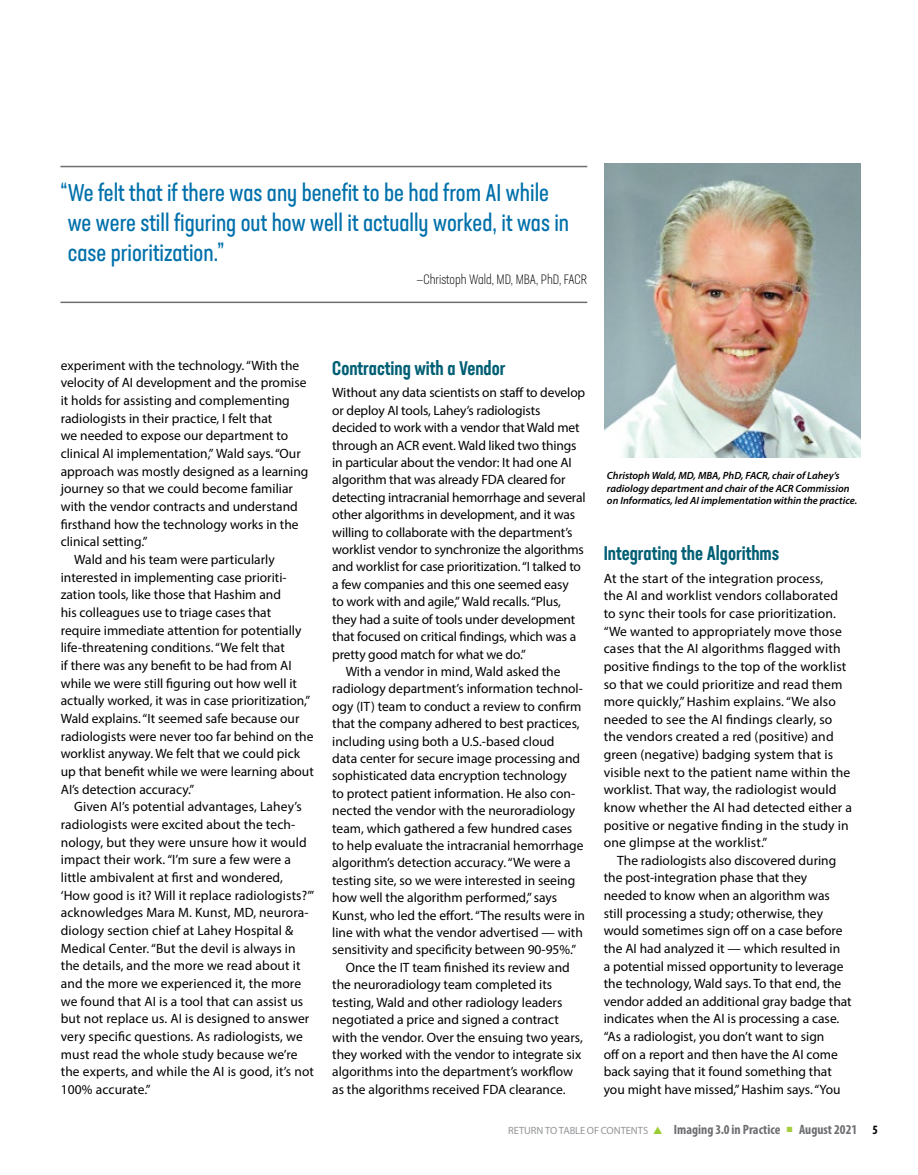
<style>
.page{position:relative;width:918px;height:1175px;background:#fff}
.page>*{position:absolute;margin:0;border:0;box-sizing:border-box;transform-origin:0 0}
.t1{font:24px/30px "Neusa Next Std Compact";color:#0070aa}
.t2{font:500 19.5px "Neusa Next Std Compact";color:#005f74}
.t3{font:13.5px/17.5px "Myriad Pro";color:#000}
.t4{font:700 condensed 13.5px "Myriad Pro";color:#6d6e71}
.t5{font:300 13.5px "Neusa Next Std Compact";color:#000}
.t6{font:italic 600 10.5px/12.6px "Myriad Pro";color:#000}
.s1{font-weight:400;font-stretch:normal;font-size:10.5px;color:#939598}
.s2{color:#9c3}
.s3{font-size:12.75px;color:#000}
</style>
<div class="page">
<img style="left:605px;top:164px;width:255px;height:294px">
<hr style="left:60px;top:166px;width:527px;height:1px;background:#6d6e71">
<hr style="left:60px;top:301px;width:527px;height:2px;background:#6d6e71">
<h1 class="t1" style="left:68px;top:177px;width:503px;text-indent:-7px">“We felt that if there was any benefit to be had from AI while we were still figuring out how well it actually worked, it was in case prioritization.”</h1>
<p class="t5" style="left:416px;top:271px;width:172px">—Christoph Wald, MD, MBA, PhD, FACR</p>
<p class="t3" style="left:61px;top:356px;width:240px">experiment with the technology. “With the</p>
<p class="t3" style="left:61px;top:374px;width:247px">velocity of AI development and the promise</p>
<p class="t3" style="left:61px;top:391px;width:230px">it holds for assisting and complementing</p>
<p class="t3" style="left:61px;top:409px;width:213px">radiologists in their practice, I felt that</p>
<p class="t3" style="left:61px;top:427px;width:229px">we needed to expose our department to</p>
<p class="t3" style="left:61px;top:444px;width:242px">clinical AI implementation,” Wald says. “Our</p>
<p class="t3" style="left:61px;top:462px;width:249px">approach was mostly designed as a learning</p>
<p class="t3" style="left:61px;top:480px;width:234px">journey so that we could become familiar</p>
<p class="t3" style="left:61px;top:497px;width:239px">with the vendor contracts and understand</p>
<p class="t3" style="left:61px;top:515px;width:239px">firsthand how the technology works in the</p>
<p class="t3" style="left:61px;top:533px;width:88px">clinical setting.”</p>
<p class="t3" style="left:74px;top:550px;width:202px">Wald and his team were particularly</p>
<p class="t3" style="left:61px;top:568px;width:227px">interested in implementing case prioriti-</p>
<p class="t3" style="left:61px;top:586px;width:222px">zation tools, like those that Hashim and</p>
<p class="t3" style="left:61px;top:603px;width:212px">his colleagues use to triage cases that</p>
<p class="t3" style="left:61px;top:621px;width:242px">require immediate attention for potentially</p>
<p class="t3" style="left:61px;top:639px;width:226px">life-threatening conditions. “We felt that</p>
<p class="t3" style="left:61px;top:656px;width:233px">if there was any benefit to be had from AI</p>
<p class="t3" style="left:61px;top:674px;width:238px">while we were still figuring out how well it</p>
<p class="t3" style="left:61px;top:691px;width:251px">actually worked, it was in case prioritization,”</p>
<p class="t3" style="left:61px;top:709px;width:240px">Wald explains. “It seemed safe because our</p>
<p class="t3" style="left:61px;top:727px;width:254px">radiologists were never too far behind on the</p>
<p class="t3" style="left:61px;top:744px;width:241px">worklist anyway. We felt that we could pick</p>
<p class="t3" style="left:61px;top:762px;width:255px">up that benefit while we were learning about</p>
<p class="t3" style="left:61px;top:780px;width:135px">AI’s detection accuracy.”</p>
<p class="t3" style="left:74px;top:797px;width:229px">Given AI’s potential advantages, Lahey’s</p>
<p class="t3" style="left:61px;top:815px;width:236px">radiologists were excited about the tech-</p>
<p class="t3" style="left:61px;top:833px;width:247px">nology, but they were unsure how it would</p>
<p class="t3" style="left:61px;top:850px;width:232px">impact their work. “I’m sure a few were a</p>
<p class="t3" style="left:61px;top:868px;width:224px">little ambivalent at first and wondered,</p>
<p class="t3" style="left:61px;top:886px;width:255px">‘How good is it? Will it replace radiologists?’”</p>
<p class="t3" style="left:61px;top:903px;width:249px">acknowledges Mara M. Kunst, MD, neurora-</p>
<p class="t3" style="left:61px;top:921px;width:234px">diology section chief at Lahey Hospital &amp;</p>
<p class="t3" style="left:61px;top:939px;width:237px">Medical Center. “But the devil is always in</p>
<p class="t3" style="left:61px;top:956px;width:241px">the details, and the more we read about it</p>
<p class="t3" style="left:61px;top:974px;width:242px">and the more we experienced it, the more</p>
<p class="t3" style="left:61px;top:992px;width:244px">we found that AI is a tool that can assist us</p>
<p class="t3" style="left:61px;top:1009px;width:250px">but not replace us. AI is designed to answer</p>
<p class="t3" style="left:61px;top:1027px;width:244px">very specific questions. As radiologists, we</p>
<p class="t3" style="left:61px;top:1045px;width:238px">must read the whole study because we’re</p>
<p class="t3" style="left:61px;top:1062px;width:255px">the experts, and while the AI is good, it’s not</p>
<p class="t3" style="left:61px;top:1080px;width:92px">100% accurate.”</p>
<h2 class="t2" style="left:332px;top:355px;width:175px">Contracting with a Vendor</h2>
<p class="t3" style="left:332px;top:384px;width:255px">Without any data scientists on staff to develop</p>
<p class="t3" style="left:332px;top:401px;width:210px">or deploy AI tools, Lahey’s radiologists</p>
<p class="t3" style="left:332px;top:418px;width:249px">decided to work with a vendor that Wald met</p>
<p class="t3" style="left:332px;top:436px;width:246px">through an ACR event. Wald liked two things</p>
<p class="t3" style="left:332px;top:453px;width:241px">in particular about the vendor: It had one AI</p>
<p class="t3" style="left:332px;top:471px;width:235px">algorithm that was already FDA cleared for</p>
<p class="t3" style="left:332px;top:488px;width:255px">detecting intracranial hemorrhage and several</p>
<p class="t3" style="left:332px;top:506px;width:244px">other algorithms in development, and it was</p>
<p class="t3" style="left:332px;top:523px;width:242px">willing to collaborate with the department’s</p>
<p class="t3" style="left:332px;top:540px;width:253px">worklist vendor to synchronize the algorithms</p>
<p class="t3" style="left:332px;top:558px;width:250px">and worklist for case prioritization. “I talked to</p>
<p class="t3" style="left:332px;top:575px;width:238px">a few companies and this one seemed easy</p>
<p class="t3" style="left:332px;top:593px;width:230px">to work with and agile,” Wald recalls. “Plus,</p>
<p class="t3" style="left:332px;top:610px;width:245px">they had a suite of tools under development</p>
<p class="t3" style="left:332px;top:627px;width:246px">that focused on critical findings, which was a</p>
<p class="t3" style="left:332px;top:645px;width:195px">pretty good match for what we do.”</p>
<p class="t3" style="left:346px;top:662px;width:216px">With a vendor in mind, Wald asked the</p>
<p class="t3" style="left:332px;top:680px;width:252px">radiology department’s information technol-</p>
<p class="t3" style="left:332px;top:697px;width:251px">ogy (IT) team to conduct a review to confirm</p>
<p class="t3" style="left:332px;top:714px;width:249px">that the company adhered to best practices,</p>
<p class="t3" style="left:332px;top:732px;width:224px">including using both a U.S.-based cloud</p>
<p class="t3" style="left:332px;top:749px;width:250px">data center for secure image processing and</p>
<p class="t3" style="left:332px;top:767px;width:236px">sophisticated data encryption technology</p>
<p class="t3" style="left:332px;top:784px;width:244px">to protect patient information. He also con-</p>
<p class="t3" style="left:332px;top:801px;width:245px">nected the vendor with the neuroradiology</p>
<p class="t3" style="left:332px;top:819px;width:242px">team, which gathered a few hundred cases</p>
<p class="t3" style="left:332px;top:836px;width:253px">to help evaluate the intracranial hemorrhage</p>
<p class="t3" style="left:332px;top:854px;width:240px">algorithm’s detection accuracy. “We were a</p>
<p class="t3" style="left:332px;top:871px;width:245px">testing site, so we were interested in seeing</p>
<p class="t3" style="left:332px;top:888px;width:226px">how well the algorithm performed,” says</p>
<p class="t3" style="left:332px;top:906px;width:254px">Kunst, who led the effort. “The results were in</p>
<p class="t3" style="left:332px;top:923px;width:252px">line with what the vendor advertised — with</p>
<p class="t3" style="left:332px;top:941px;width:246px">sensitivity and specificity between 90-95%.”</p>
<p class="t3" style="left:346px;top:958px;width:226px">Once the IT team finished its review and</p>
<p class="t3" style="left:332px;top:975px;width:222px">the neuroradiology team completed its</p>
<p class="t3" style="left:332px;top:993px;width:232px">testing, Wald and other radiology leaders</p>
<p class="t3" style="left:332px;top:1010px;width:228px">negotiated a price and signed a contract</p>
<p class="t3" style="left:332px;top:1028px;width:252px">with the vendor. Over the ensuing two years,</p>
<p class="t3" style="left:332px;top:1045px;width:251px">they worked with the vendor to integrate six</p>
<p class="t3" style="left:332px;top:1062px;width:242px">algorithms into the department’s workflow</p>
<p class="t3" style="left:332px;top:1080px;width:235px">as the algorithms received FDA clearance.</p>
<p class="t6" style="left:607px;top:469px;width:252px">Christoph Wald, MD, MBA, PhD, FACR, chair of Lahey’s radiology department and chair of the ACR Commission on Informatics, led AI implementation within the practice.</p>
<h2 class="t2" style="left:604px;top:540px;width:177px">Integrating the Algorithms</h2>
<p class="t3" style="left:604px;top:569px;width:250px">At the start of the integration process,<br>the AI and worklist vendors collaborated to sync their tools for case prioritization. “We wanted to appropriately move those cases that the AI algorithms flagged with positive findings to the top of the worklist so that we could prioritize and read them more quickly,” Hashim explains. “We also needed to see the AI findings clearly, so the vendors created a red (positive) and green (negative) badging system that is visible next to the patient name within the worklist. That way, the radiologist would know whether the AI had detected either a positive or negative finding in the study in one glimpse at the worklist.”</p>
<p class="t3" style="left:604px;top:851px;width:250px;text-indent:14px">The radiologists also discovered during the post-integration phase that they needed to know when an algorithm was still processing a study; otherwise, they would sometimes sign off on a case before the AI had analyzed it — which resulted in<br>a potential missed opportunity to leverage the technology, Wald says. To that end, the vendor added an additional gray badge that indicates when the AI is processing a case. “As a radiologist, you don’t want to sign<br>off on a report and then have the AI come back saying that it found something that you might have missed,” Hashim says. “You</p>
<p class="t4" style="left:508px;top:1121px;width:371px"><span class="s1">RETURN TO TABLE OF CONTENTS</span> <span class="s2">▲</span> Imaging 3.0 in Practice <sup>■</sup> August 2021 <span class="s3">5</span></p>
</div>
